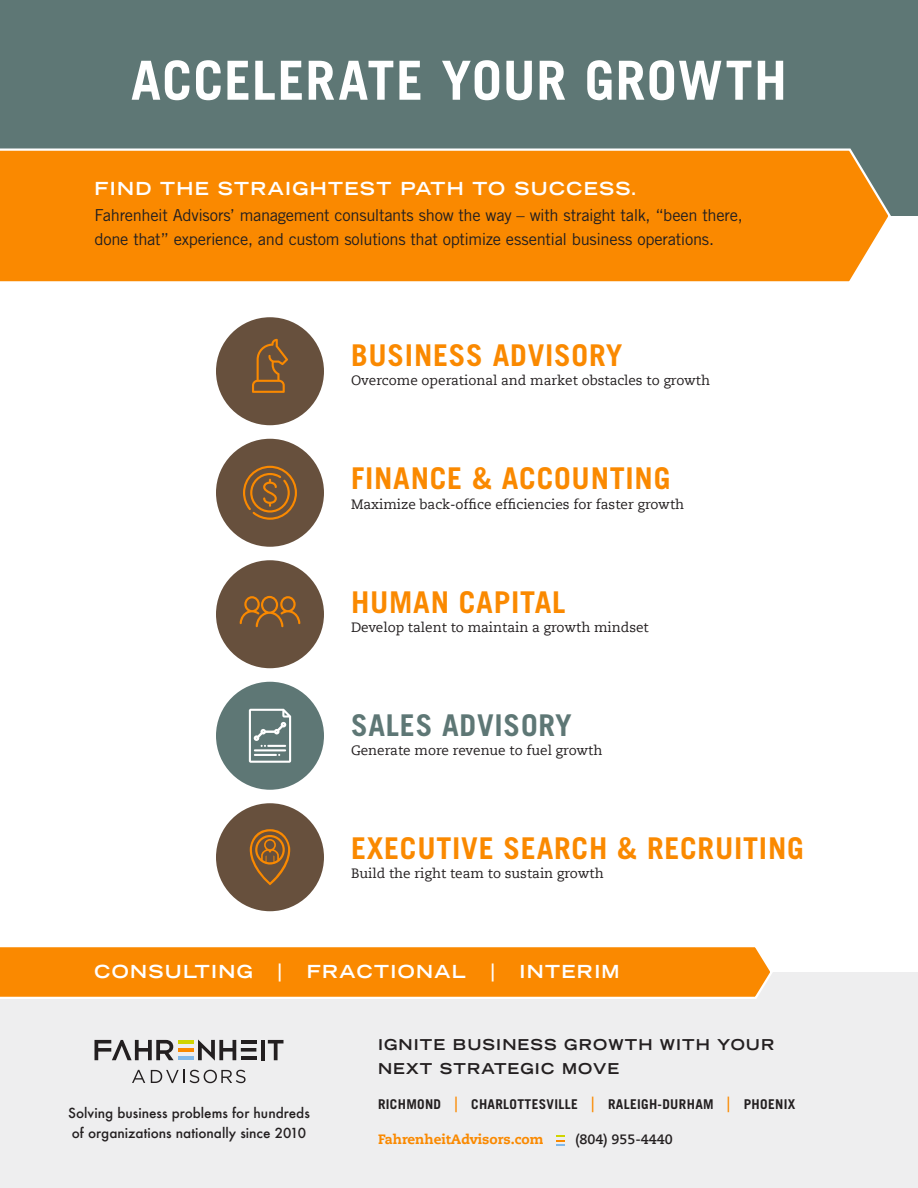
<style>
.page{position:relative;width:918px;height:1188px;background:#fff}
.page>*{position:absolute;margin:0;border:0;box-sizing:border-box;transform-origin:0 0}
.t1{font:700 54px "Trade Gothic LT Std";letter-spacing:.02em;color:#fff}
.t2{font:700 30px "Trade Gothic LT Std";letter-spacing:.025em;color:#fa8900}
.t3{font:700 30px "Trade Gothic LT Std";letter-spacing:.025em;color:#5e7775}
.t4{font:700 expanded 18px "Trade Gothic LT Std";letter-spacing:.075em;color:#fff}
.t5{font:16.5px/24px "Trade Gothic LT Std";letter-spacing:-.02em;color:#231f20}
.t6{font:700 expanded 15px/24px "Trade Gothic LT Std";letter-spacing:.075em;color:#231f20}
.t7{font:13.5px "Caecilia LT Pro 55 Roman";color:#231f20}
.t8{font:500 13.5px/19.5px "Futura";color:#231f20}
.t9{font:700 13.5px "Trade Gothic LT Std";letter-spacing:.025em;color:#231f20}
.t10{font:800 13.5px "Caecilia LT Pro 85";color:#fa8900}
.t11{font:700 13.5px "Caecilia LT Pro 75";color:#231f20}
.s1{font-weight:400;font-size:21px;color:#fa8900}
</style>
<div class="page">
<div style="left:216px;top:682px;width:108px;height:108px;background:#5e7775;border-radius:50%"></div>
<svg style="left:249px;top:709px;width:42px;height:54px"></svg>
<div style="left:0;top:0;width:918px;height:216px;background:#5e7775"></div>
<div style="left:0;top:972px;width:918px;height:216px;background:#eeeeef"></div>
<svg style="left:268px;top:1040px;width:16px;height:20px"></svg>
<hr style="left:178px;top:1040px;width:15px;height:4px;background:#cfd400">
<hr style="left:178px;top:1048px;width:15px;height:4px;background:#fa8900">
<hr style="left:178px;top:1057px;width:15px;height:3px;background:#81b9ea">
<hr style="left:261px;top:1040px;width:4px;height:20px;background:#231f20">
<svg style="left:198px;top:1040px;width:38px;height:21px"></svg>
<hr style="left:241px;top:1040px;width:15px;height:4px;background:#231f20">
<svg style="left:241px;top:1048px;width:15px;height:4px"></svg>
<hr style="left:241px;top:1057px;width:15px;height:3px;background:#231f20">
<svg style="left:94px;top:1040px;width:80px;height:20px"></svg>
<svg style="left:132px;top:1070px;width:13px;height:13px"></svg>
<svg style="left:151px;top:1070px;width:95px;height:13px"></svg>
<div style="left:0;top:148px;width:891px;height:134px;background:#fa8900"></div>
<svg style="left:0;top:947px;width:772px;height:52px;background:#fa8f0f"></svg>
<svg style="left:556px;top:1135px;width:8px;height:11px"></svg>
<div style="left:216px;top:560px;width:108px;height:108px;background:#67503d;border-radius:50%"></div>
<div style="left:216px;top:439px;width:108px;height:108px;background:#67503d;border-radius:50%"></div>
<div style="left:216px;top:317px;width:108px;height:108px;background:#67503d;border-radius:50%"></div>
<svg style="left:252px;top:339px;width:36px;height:54px"></svg>
<svg style="left:243px;top:466px;width:54px;height:54px"></svg>
<div style="left:216px;top:803px;width:108px;height:108px;background:#67503d;border-radius:50%"></div>
<svg style="left:250px;top:829px;width:40px;height:56px"></svg>
<svg style="left:240px;top:596px;width:60px;height:31px"></svg>
<p class="t1" style="left:131px;top:47px;width:658px">ACCELERATE YOUR GROWTH</p>
<p class="t4" style="left:94px;top:177px;width:544px">FIND THE STRAIGHTEST PATH TO SUCCESS.</p>
<p class="t5" style="left:94px;top:203px;width:650px">Fahrenheit Advisors’ management consultants show the way – with straight talk, “been there, done that” experience, and custom solutions that optimize essential business operations.</p>
<p class="t2" style="left:351px;top:337px;width:273px">BUSINESS ADVISORY</p>
<p class="t7" style="left:351px;top:372px;width:361px">Overcome operational and market obstacles to growth</p>
<p class="t2" style="left:351px;top:460px;width:321px">FINANCE &amp; ACCOUNTING</p>
<p class="t7" style="left:351px;top:495px;width:335px">Maximize back-office efficiencies for faster growth</p>
<p class="t2" style="left:351px;top:583px;width:216px">HUMAN CAPITAL</p>
<p class="t7" style="left:351px;top:618px;width:299px">Develop talent to maintain a growth mindset</p>
<p class="t3" style="left:351px;top:707px;width:223px">SALES ADVISORY</p>
<p class="t7" style="left:351px;top:742px;width:253px">Generate more revenue to fuel growth</p>
<p class="t2" style="left:351px;top:830px;width:454px">EXECUTIVE SEARCH &amp; RECRUITING</p>
<p class="t7" style="left:351px;top:865px;width:254px">Build the right team to sustain growth</p>
<p class="t4" style="left:94px;top:960px;width:160px">CONSULTING</p>
<p class="t4" style="left:278px;top:959px;width:5px">|</p>
<p class="t4" style="left:307px;top:960px;width:161px">FRACTIONAL</p>
<p class="t4" style="left:491px;top:959px;width:5px">|</p>
<p class="t4" style="left:520px;top:960px;width:102px">INTERIM</p>
<p class="t8" style="left:68px;top:1103px;width:243px">Solving business problems for hundreds of organizations nationally since 2010</p>
<p class="t6" style="left:378px;top:1033px;width:398px">IGNITE BUSINESS GROWTH WITH YOUR<br>NEXT STRATEGIC MOVE</p>
<p class="t9" style="left:378px;top:1096px;width:419px">RICHMOND <span class="s1">|</span> CHARLOTTESVILLE <span class="s1">|</span> RALEIGH-DURHAM <span class="s1">|</span> PHOENIX</p>
<p class="t10" style="left:378px;top:1130px;width:167px">FahrenheitAdvisors.com</p>
<p class="t11" style="left:575px;top:1130px;width:99px">(804) 955-4440</p>
</div>
